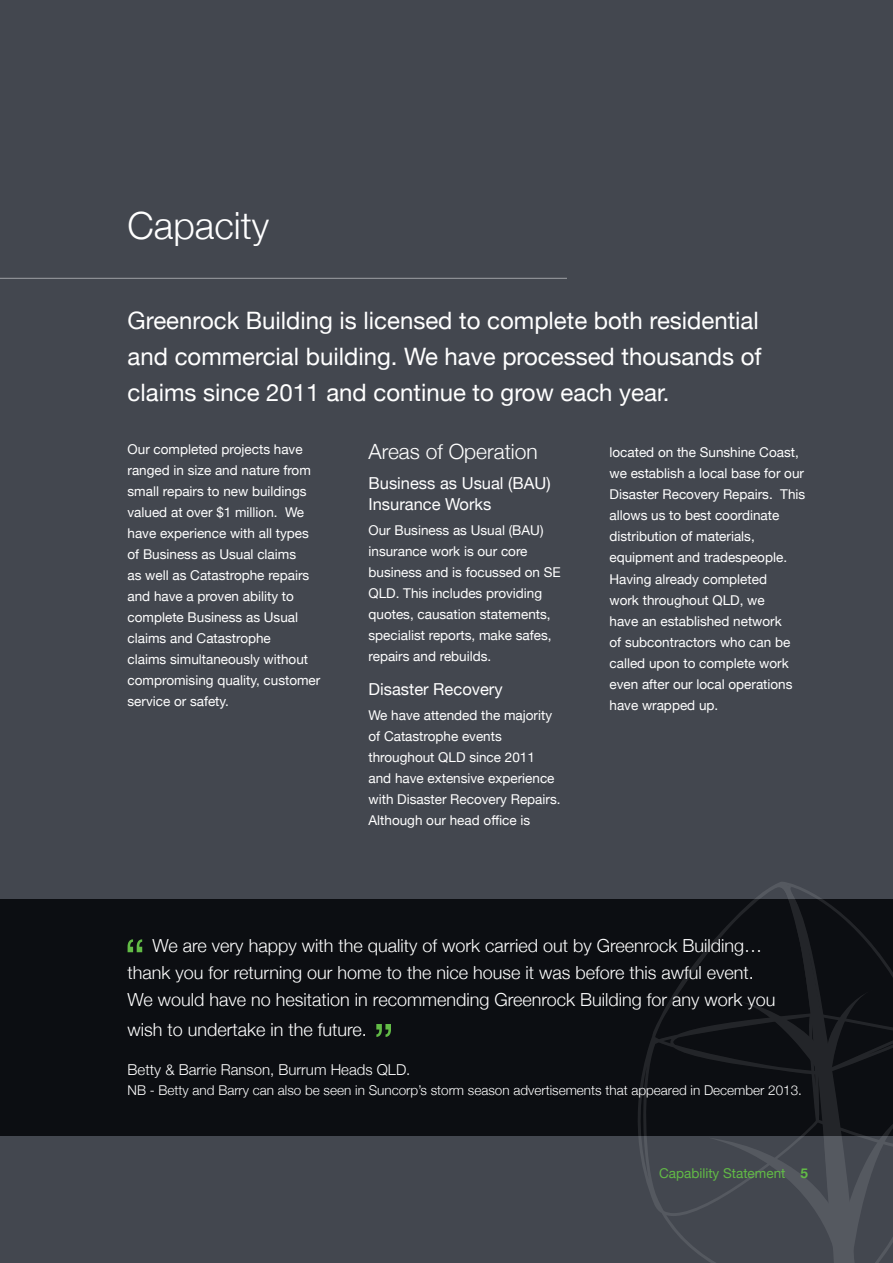
<style>
.page{position:relative;width:893px;height:1263px;background:#43474f}
.page>*{position:absolute;margin:0;border:0;box-sizing:border-box;transform-origin:0 0}
.t1{font:300 37.5px "Helvetica Neue";color:#fff}
.t2{font:24px/36px "Helvetica Neue";color:#fff;text-align:justify}
.t3{font:300 21px "Helvetica Neue";color:#fff}
.t4{font:300 18px/27px "Helvetica Neue";color:#fff}
.t5{font:16.5px/21px "Helvetica Neue";color:#fff}
.t6{font:300 15px "Helvetica Neue";color:#fff}
.t7{font:13.5px/21px "Helvetica Neue";color:#fff}
.t8{font:300 13.5px "Helvetica Neue";color:#fff}
.t9{font:13.5px "Helvetica Neue";color:#62bb46}
.s1{font-weight:700}
</style>
<div class="page">
<div style="left:0;top:899px;width:893px;height:236px;background:#0c0e12"></div>
<svg style="left:636px;top:947px;width:72px;height:314px"></svg>
<svg style="left:708px;top:882px;width:185px;height:381px"></svg>
<hr style="left:0;top:278px;width:567px;height:1px;background:#fff">
<svg style="left:128px;top:939px;width:14px;height:13px"></svg>
<svg style="left:376px;top:1024px;width:15px;height:13px"></svg>
<h1 class="t1" style="left:128px;top:196px;width:143px">Capacity</h1>
<h2 class="t2" style="left:128px;top:304px;width:635px">Greenrock Building is licensed to complete both residential and commercial building. We have processed thousands of claims since 2011 and continue to grow each year.</h2>
<p class="t7" style="left:128px;top:439px;width:194px">Our completed projects have ranged in size and nature from small repairs to new buildings valued at over $1 million. We have experience with all types of Business as Usual claims<br>as well as Catastrophe repairs and have a proven ability to complete Business as Usual claims and Catastrophe<br>claims simultaneously without compromising quality, customer service or safety.</p>
<h3 class="t3" style="left:369px;top:435px;width:171px">Areas of Operation</h3>
<p class="t5" style="left:369px;top:473px;width:184px">Business as Usual (BAU)<br>Insurance Works</p>
<p class="t7" style="left:369px;top:521px;width:194px">Our Business as Usual (BAU) insurance work is our core business and is focussed on SE<br>QLD. This includes providing quotes, causation statements, specialist reports, make safes, repairs and rebuilds.</p>
<p class="t5" style="left:369px;top:679px;width:136px">Disaster Recovery</p>
<p class="t7" style="left:369px;top:706px;width:193px">We have attended the majority of Catastrophe events throughout QLD since 2011 and have extensive experience with Disaster Recovery Repairs.<br>Although our head office is</p>
<p class="t7" style="left:609px;top:443px;width:197px">located on the Sunshine Coast, we establish a local base for our<br>Disaster Recovery Repairs. This allows us to best coordinate distribution of materials, equipment and tradespeople.<br>Having already completed<br>work throughout QLD, we<br>have an established network<br>of subcontractors who can be called upon to complete work even after our local operations have wrapped up.</p>
<h3 class="t4" style="left:128px;top:931px;width:649px;text-indent:25px">We are very happy with the quality of work carried out by Greenrock Building… thank you for returning our home to the nice house it was before this awful event.<br>We would have no hesitation in recommending Greenrock Building for any work you</h3>
<h3 class="t4" style="left:128px;top:1015px;width:241px">wish to undertake in the future.</h3>
<p class="t6" style="left:128px;top:1057px;width:284px">Betty &amp; Barrie Ranson, Burrum Heads QLD.</p>
<p class="t8" style="left:128px;top:1079px;width:676px">NB - Betty and Barry can also be seen in Suncorp’s storm season advertisements that appeared in December 2013.</p>
<p class="t9" style="left:659px;top:1163px;width:150px">Capability Statement <span class="s1">5</span></p>
</div>
